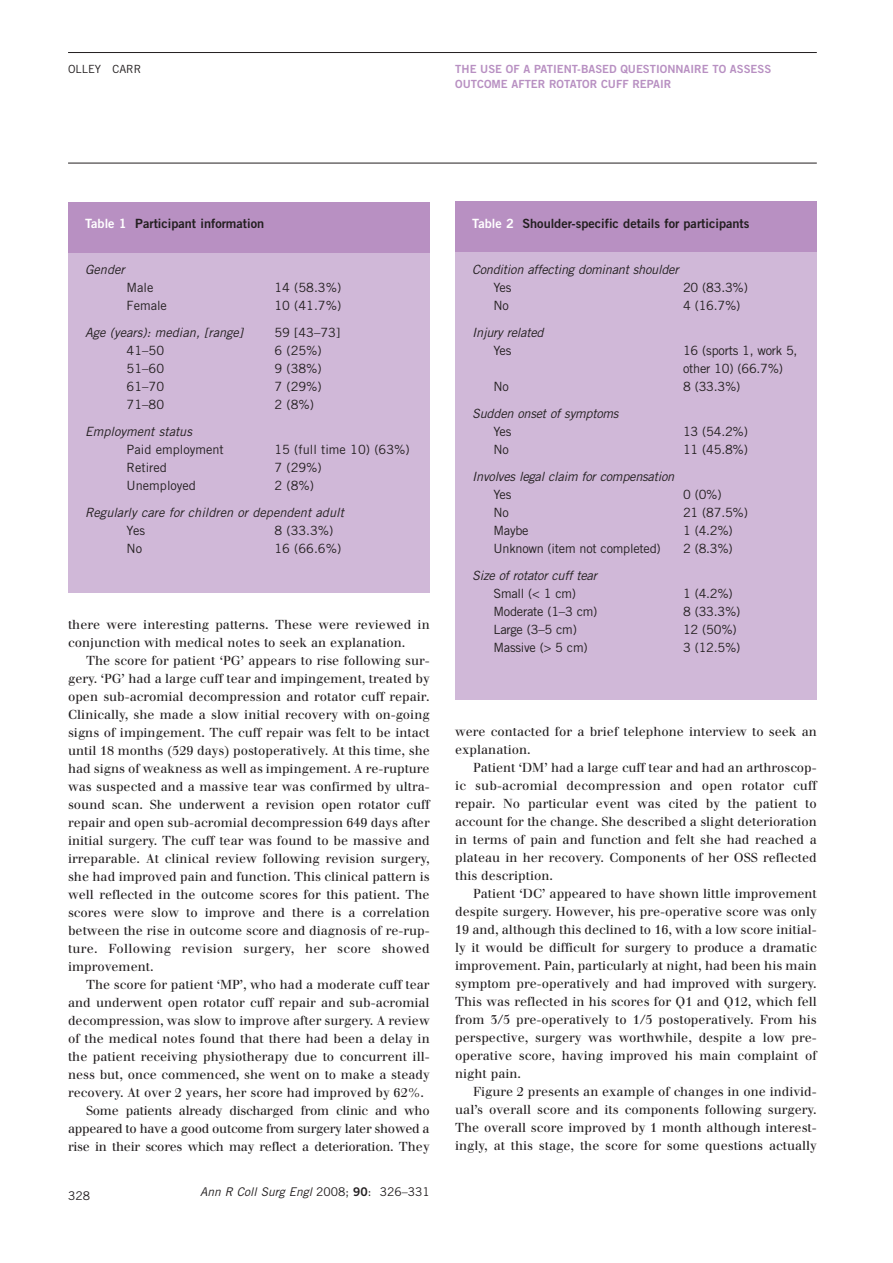
<style>
.page{position:relative;width:893px;height:1263px;background:#fff}
.page>*{position:absolute;margin:0;border:0;box-sizing:border-box;transform-origin:0 0}
.t1{font:12.75px/18px "Walbaum Roman OV HDDTTA";color:#231f20;text-align:justify}
.t2{font:12.75px/18px "Trade Gothic OV FDDTTA";letter-spacing:-.02em;color:#231f20}
.t3{font:12.75px "Walbaum Roman OV HDDTTA";letter-spacing:-.02em;color:#231f20}
.t4{font:12.75px "Trade Gothic Oblique OV EDDTTA";letter-spacing:-.02em;color:#231f20}
.t5{font:12.75px "Trade Gothic Oblique OV EDDTTA";color:#231f20}
.t6{font:12.75px "Trade Gothic Bold Two OV GDDTTA";color:#231f20}
.t7{font:12.75px "Trade Gothic OV FDDTTA";color:#231f20}
.t8{font:12px "Trade Gothic Oblique OV EDDTTA";color:#231f20}
.t9{font:12px "Trade Gothic OV FDDTTA";color:#231f20}
.t10{font:11.25px/15px "Trade Gothic Bold Two OV GDDTTA";color:#b890c2}
.t11{font:11.25px "Trade Gothic OV FDDTTA";color:#231f20}
.s1{color:#fff}
.s2{font-family:"Trade Gothic OV FDDTTA"}
.s3{font-family:"Trade Gothic Bold Two OV GDDTTA"}
</style>
<div class="page">
<hr style="left:68px;top:163px;width:748px;height:1px;background:#231f20">
<hr style="left:68px;top:52px;width:748px;height:1px;background:#231f20">
<div style="left:68px;top:248px;width:361px;height:345px;background:#d0b8d8"></div>
<div style="left:68px;top:202px;width:361px;height:50px;background:#b890c2"></div>
<div style="left:455px;top:247px;width:361px;height:453px;background:#d0b8d8"></div>
<div style="left:455px;top:201px;width:361px;height:51px;background:#b890c2"></div>
<p class="t11" style="left:68px;top:63px;width:75px">OLLEY CARR</p>
<p class="t10" style="left:455px;top:62px;width:317px">THE USE OF A PATIENT-BASED QUESTIONNAIRE TO ASSESS<br>OUTCOME AFTER ROTATOR CUFF REPAIR</p>
<p class="t6" style="left:85px;top:216px;width:181px"><span class="s1">Table 1</span> Participant information</p>
<p class="t4" style="left:85px;top:262px;width:41px">Gender</p>
<p class="t2" style="left:127px;top:279px;width:28px">Male</p>
<p class="t2" style="left:274px;top:279px;width:68px">14 (58.3%)</p>
<p class="t2" style="left:127px;top:297px;width:42px">Female</p>
<p class="t2" style="left:274px;top:297px;width:68px">10 (41.7%)</p>
<p class="t5" style="left:85px;top:325px;width:159px">Age (years): median, [range]</p>
<p class="t2" style="left:274px;top:324px;width:67px">59 [43–73]</p>
<p class="t2" style="left:127px;top:342px;width:39px">41–50</p>
<p class="t2" style="left:274px;top:342px;width:49px">6 (25%)</p>
<p class="t2" style="left:127px;top:360px;width:39px">51–60</p>
<p class="t2" style="left:274px;top:360px;width:49px">9 (38%)</p>
<p class="t2" style="left:127px;top:378px;width:39px">61–70</p>
<p class="t2" style="left:274px;top:378px;width:49px">7 (29%)</p>
<p class="t2" style="left:127px;top:396px;width:39px">71–80</p>
<p class="t2" style="left:274px;top:396px;width:41px">2 (8%)</p>
<p class="t5" style="left:85px;top:424px;width:108px">Employment status</p>
<p class="t7" style="left:127px;top:442px;width:99px">Paid employment</p>
<p class="t7" style="left:274px;top:442px;width:137px">15 (full time 10) (63%)</p>
<p class="t7" style="left:127px;top:460px;width:42px">Retired</p>
<p class="t2" style="left:274px;top:459px;width:49px">7 (29%)</p>
<p class="t7" style="left:127px;top:478px;width:71px">Unemployed</p>
<p class="t2" style="left:274px;top:477px;width:41px">2 (8%)</p>
<p class="t5" style="left:85px;top:505px;width:260px">Regularly care for children or dependent adult</p>
<p class="t2" style="left:127px;top:522px;width:20px">Yes</p>
<p class="t2" style="left:274px;top:522px;width:61px">8 (33.3%)</p>
<p class="t2" style="left:127px;top:540px;width:17px">No</p>
<p class="t2" style="left:274px;top:540px;width:68px">16 (66.6%)</p>
<p class="t1" style="left:68px;top:616px;width:363px">there were interesting patterns. These were reviewed in conjunction with medical notes to seek an explanation.</p>
<p class="t1" style="left:68px;top:652px;width:363px;text-indent:18px">The score for patient ‘PG’ appears to rise following sur&shy;gery. ‘PG’ had a large cuff tear and impingement, treated by open sub-acromial decompression and rotator cuff repair.<br>Clinically, she made a slow initial recovery with on-going signs of impingement. The cuff repair was felt to be intact until 18 months (529 days) postoperatively. At this time, she had signs of weakness as well as impingement. A re-rupture was suspected and a massive tear was confirmed by ultra&shy;sound scan. She underwent a revision open rotator cuff repair and open sub-acromial decompression 649 days after initial surgery. The cuff tear was found to be massive and irreparable. At clinical review following revision surgery, she had improved pain and function. This clinical pattern is well reflected in the outcome scores for this patient. The scores were slow to improve and there is a correlation between the rise in outcome score and diagnosis of re-rup&shy;ture. Following revision surgery, her score showed improvement.</p>
<p class="t1" style="left:86px;top:976px;width:345px">The score for patient ‘MP’, who had a moderate cuff tear</p>
<p class="t1" style="left:68px;top:994px;width:363px">and underwent open rotator cuff repair and sub-acromial</p>
<p class="t1" style="left:68px;top:1012px;width:363px">decompression, was slow to improve after surgery. A review</p>
<p class="t1" style="left:68px;top:1030px;width:363px">of the medical notes found that there had been a delay in</p>
<p class="t1" style="left:68px;top:1048px;width:363px">the patient receiving physiotherapy due to concurrent ill-</p>
<p class="t1" style="left:68px;top:1066px;width:363px">ness but, once commenced, she went on to make a steady</p>
<p class="t1" style="left:68px;top:1084px;width:357px">recovery. At over 2 years, her score had improved by 62%.</p>
<p class="t3" style="left:86px;top:1103px;width:345px">Some patients already discharged from clinic and who</p>
<p class="t3" style="left:68px;top:1121px;width:363px">appeared to have a good outcome from surgery later showed a</p>
<p class="t3" style="left:68px;top:1139px;width:363px">rise in their scores which may reflect a deterioration. They</p>
<p class="t9" style="left:68px;top:1189px;width:23px">328</p>
<p class="t8" style="left:200px;top:1185px;width:231px">Ann R Coll Surg Engl <span class="s2">2008;</span> <span class="s3">90</span><span class="s2">: 326–331</span></p>
<p class="t6" style="left:472px;top:216px;width:279px"><span class="s1">Table 2</span> Shoulder-specific details for participants</p>
<p class="t4" style="left:472px;top:262px;width:208px">Condition affecting dominant shoulder</p>
<p class="t2" style="left:493px;top:278px;width:19px">Yes</p>
<p class="t2" style="left:683px;top:278px;width:66px">20 (83.3%)</p>
<p class="t2" style="left:493px;top:296px;width:17px">No</p>
<p class="t2" style="left:683px;top:296px;width:59px">4 (16.7%)</p>
<p class="t4" style="left:472px;top:325px;width:73px">Injury related</p>
<p class="t2" style="left:493px;top:341px;width:19px">Yes</p>
<p class="t2" style="left:683px;top:341px;width:116px">16 (sports 1, work 5, other 10) (66.7%)</p>
<p class="t2" style="left:493px;top:377px;width:17px">No</p>
<p class="t2" style="left:683px;top:377px;width:59px">8 (33.3%)</p>
<p class="t4" style="left:472px;top:406px;width:148px">Sudden onset of symptoms</p>
<p class="t2" style="left:493px;top:422px;width:19px">Yes</p>
<p class="t2" style="left:683px;top:422px;width:66px">13 (54.2%)</p>
<p class="t2" style="left:493px;top:440px;width:17px">No</p>
<p class="t2" style="left:683px;top:440px;width:66px">11 (45.8%)</p>
<p class="t4" style="left:472px;top:469px;width:203px">Involves legal claim for compensation</p>
<p class="t2" style="left:493px;top:485px;width:19px">Yes</p>
<p class="t2" style="left:683px;top:485px;width:40px">0 (0%)</p>
<p class="t2" style="left:493px;top:503px;width:17px">No</p>
<p class="t2" style="left:683px;top:503px;width:66px">21 (87.5%)</p>
<p class="t2" style="left:493px;top:521px;width:37px">Maybe</p>
<p class="t2" style="left:683px;top:521px;width:51px">1 (4.2%)</p>
<p class="t2" style="left:493px;top:539px;width:169px">Unknown (item not completed)</p>
<p class="t2" style="left:683px;top:539px;width:51px">2 (8.3%)</p>
<p class="t4" style="left:472px;top:568px;width:126px">Size of rotator cuff tear</p>
<p class="t2" style="left:493px;top:584px;width:84px">Small (&lt; 1 cm)</p>
<p class="t2" style="left:683px;top:584px;width:51px">1 (4.2%)</p>
<p class="t2" style="left:493px;top:602px;width:105px">Moderate (1–3 cm)</p>
<p class="t2" style="left:683px;top:602px;width:59px">8 (33.3%)</p>
<p class="t2" style="left:493px;top:620px;width:85px">Large (3–5 cm)</p>
<p class="t2" style="left:683px;top:620px;width:55px">12 (50%)</p>
<p class="t2" style="left:493px;top:638px;width:96px">Massive (&gt; 5 cm)</p>
<p class="t2" style="left:683px;top:638px;width:59px">3 (12.5%)</p>
<p class="t1" style="left:455px;top:723px;width:363px">were contacted for a brief telephone interview to seek an explanation.</p>
<p class="t1" style="left:455px;top:759px;width:363px;text-indent:18px">Patient ‘DM’ had a large cuff tear and had an arthroscop&shy;ic sub-acromial decompression and open rotator cuff repair. No particular event was cited by the patient to account for the change. She described a slight deterioration in terms of pain and function and felt she had reached a plateau in her recovery. Components of her OSS reflected this description.</p>
<p class="t1" style="left:455px;top:885px;width:363px;text-indent:18px">Patient ‘DC’ appeared to have shown little improvement despite surgery. However, his pre-operative score was only 19 and, although this declined to 16, with a low score initial&shy;ly it would be difficult for surgery to produce a dramatic improvement. Pain, particularly at night, had been his main symptom pre-operatively and had improved with surgery.<br>This was reflected in his scores for Q1 and Q12, which fell from 3/5 pre-operatively to 1/5 postoperatively. From his perspective, surgery was worthwhile, despite a low pre&shy;operative score, having improved his main complaint of night pain.</p>
<p class="t1" style="left:455px;top:1083px;width:363px;text-indent:18px">Figure 2 presents an example of changes in one individ&shy;ual’s overall score and its components following surgery.<br>The overall score improved by 1 month although interest&shy;ingly, at this stage, the score for some questions actually</p>
</div>
